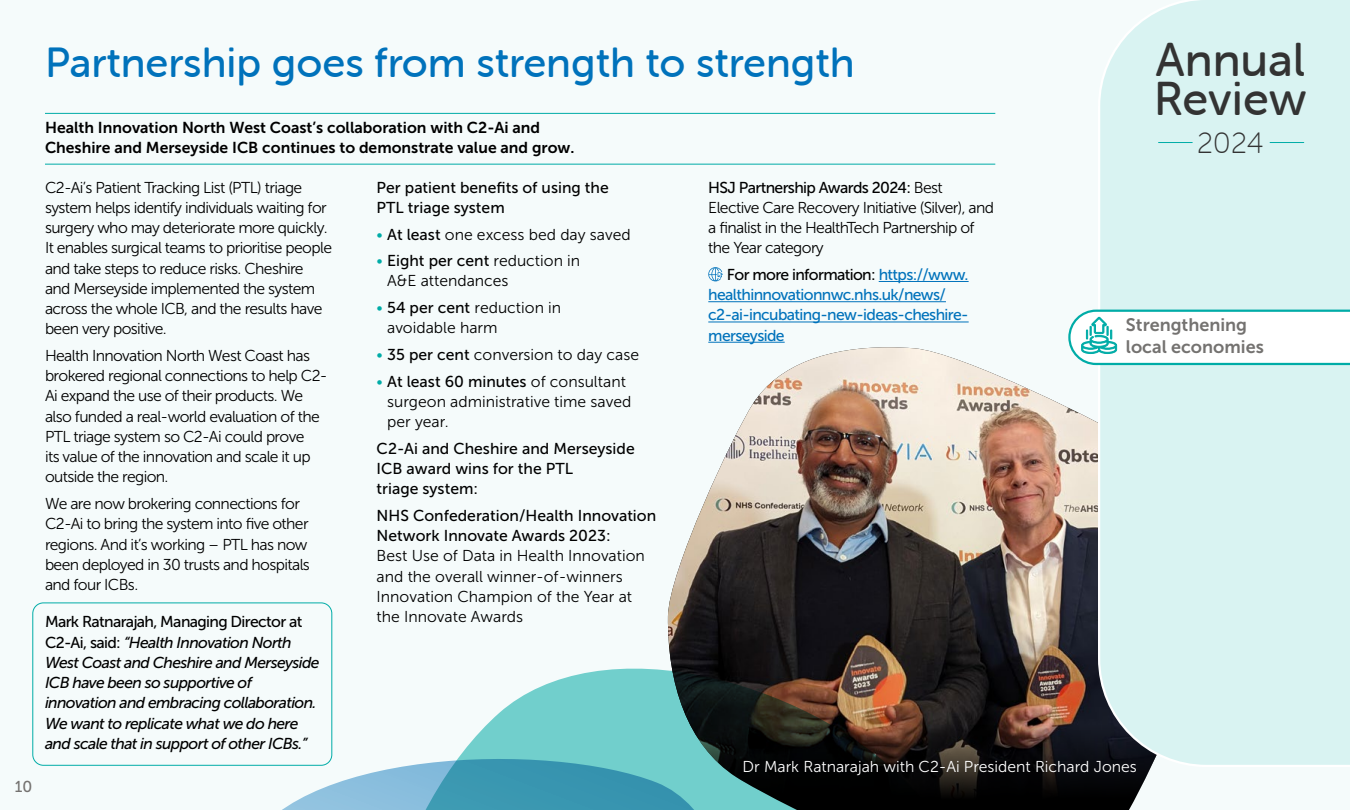
<style>
.page{position:relative;width:1350px;height:810px;background:#f5fbfb}
.page>*{position:absolute;margin:0;border:0;box-sizing:border-box;transform-origin:0 0}
.t1{font:47.33px/39.4px "Museo Sans Rounded 500";color:#333}
.t2{font:42px "Museo Sans Rounded 500";color:#0072bb}
.t3{font:29.33px "Museo Sans Rounded 100";color:#333}
.t4{font:18px/22.6px "Museo Sans 700";color:#747270}
.t5{font:15.75px/20.2px "Museo Sans 300";letter-spacing:-.04em;color:#000}
.t6{font:15.75px/20.2px "Museo Sans 300";color:#000}
.t7{font:italic 15.75px/20.2px "Museo Sans 500";letter-spacing:-.04em;color:#000}
.t8{font:15.75px/20.2px "Museo Sans 500";color:#000}
.t9{font:15.75px/20.2px "Museo Sans 700";color:#000}
.t10{font:15.75px/20.2px "Museo Sans 500";letter-spacing:-.04em;color:#0072bb}
.t11{font:15.75px "Museo Sans 300";color:#fff}
.t12{font:15.75px "Museo Sans 500";letter-spacing:-.04em;color:#000}
.t13{font:15.75px "Museo Sans 500";color:#747270}
.s1{font-style:normal}
.s2{font-family:"Museo Sans 300"}
.s3{color:#000}
.s4{color:#00aca7}
.s5{font-family:"Museo Sans 500"}
.s6{font-family:"Museo Sans 300";color:#00aca7}
</style>
<div class="page">
<img style="left:667px;top:347px;width:484px;height:463px">
<svg style="left:472px;top:658px;width:498px;height:152px;background:#4f5c57"></svg>
<svg style="left:201px;top:741px;width:572px;height:69px"></svg>
<hr style="left:45px;top:113px;width:950px;height:1px;background:#00aca7">
<hr style="left:45px;top:164px;width:950px;height:1px;background:#00aca7">
<hr style="left:879px;top:281px;width:90px;height:1px;background:#0072bb">
<hr style="left:708px;top:301px;width:238px;height:1px;background:#0072bb">
<hr style="left:708px;top:322px;width:261px;height:1px;background:#0072bb">
<hr style="left:708px;top:342px;width:77px;height:1px;background:#0072bb">
<svg style="left:708px;top:267px;width:15px;height:14px"></svg>
<div style="left:33px;top:603px;width:299px;height:162px;border:1px solid #00aca7;border-radius:11px"></div>
<div style="left:1098px;top:0;width:252px;height:767px;background:#d9f3f2"></div>
<hr style="left:1270px;top:142px;width:34px;height:1px;background:#00aca7">
<hr style="left:1159px;top:142px;width:33px;height:1px;background:#00aca7">
<svg style="left:1067px;top:308px;width:283px;height:58px"></svg>
<p class="t13" style="left:15px;top:778px;width:19px">10</p>
<h2 class="t2" style="left:45px;top:39px;width:811px">Partnership goes from strength to strength</h2>
<p class="t9" style="left:45px;top:117px;width:531px">Health Innovation North West Coast’s collaboration with C2-Ai and<br>Cheshire and Merseyside ICB continues to demonstrate value and grow.</p>
<p class="t5" style="left:45px;top:177px;width:289px">C2-Ai’s Patient Tracking List (PTL) triage system helps identify individuals waiting for surgery who may deteriorate more quickly.<br>It enables surgical teams to prioritise people and take steps to reduce risks. Cheshire and Merseyside implemented the system across the whole ICB, and the results have been very positive.</p>
<p class="t5" style="left:45px;top:346px;width:284px">Health Innovation North West Coast has brokered regional connections to help C2- Ai expand the use of their products. We also funded a real-world evaluation of the PTL triage system so C2-Ai could prove<br>its value of the innovation and scale it up outside the region.</p>
<p class="t5" style="left:45px;top:494px;width:266px">We are now brokering connections for C2-Ai to bring the system into five other regions. And it’s working – PTL has now been deployed in 30 trusts and hospitals and four ICBs.</p>
<p class="t7" style="left:45px;top:612px;width:276px"><span class="s1">Mark Ratnarajah, Managing Director at C2-Ai, said:</span> “Health Innovation North West Coast and Cheshire and Merseyside ICB have been so supportive of innovation and embracing collaboration.<br>We want to replicate what we do here and scale that in support of other ICBs.”</p>
<p class="t12" style="left:708px;top:178px;width:236px">HSJ Partnership Awards 2024: <span class="s2">Best</span></p>
<p class="t5" style="left:708px;top:197px;width:287px">Elective Care Recovery Initiative (Silver), and a finalist in the HealthTech Partnership of the Year category</p>
<p class="t10" style="left:708px;top:264px;width:262px;text-indent:19px"><span class="s3">For more information:</span> https://www. healthinnovationnwc.nhs.uk/news/ c2-ai-incubating-new-ideas-cheshire&shy;merseyside</p>
<p class="t8" style="left:377px;top:177px;width:234px">Per patient benefits of using the<br>PTL triage system</p>
<p class="t6" style="left:377px;top:224px;width:256px"><span class="s4">•</span> <span class="s5">At least</span> one excess bed day saved</p>
<p class="t8" style="left:377px;top:251px;width:205px"><span class="s6">•</span> Eight per cent <span class="s2">reduction in</span></p>
<p class="t6" style="left:387px;top:271px;width:123px">A&amp;E attendances</p>
<p class="t6" style="left:387px;top:298px;width:176px;text-indent:-11px"><span class="s4">•</span> <span class="s5">54 per cent</span> reduction in avoidable harm</p>
<p class="t6" style="left:377px;top:345px;width:264px"><span class="s4">•</span> <span class="s5">35 per cent</span> conversion to day case</p>
<p class="t8" style="left:377px;top:371px;width:251px"><span class="s6">•</span> At least 60 minutes <span class="s2">of consultant</span></p>
<p class="t6" style="left:387px;top:391px;width:246px">surgeon administrative time saved per year.</p>
<p class="t8" style="left:377px;top:438px;width:260px">C2-Ai and Cheshire and Merseyside<br>ICB award wins for the PTL<br>triage system:</p>
<p class="t8" style="left:377px;top:505px;width:281px">NHS Confederation/Health Innovation<br>Network Innovate Awards 2023:</p>
<p class="t6" style="left:377px;top:546px;width:270px">Best Use of Data in Health Innovation and the overall winner-of-winners<br>Innovation Champion of the Year at the Innovate Awards</p>
<h1 class="t1" style="left:1154px;top:40px;width:155px">Annual<br>Review</h1>
<h3 class="t3" style="left:1197px;top:127px;width:68px">2024</h3>
<p class="t4" style="left:1126px;top:313px;width:139px">Strengthening local economies</p>
<p class="t11" style="left:743px;top:758px;width:396px">Dr Mark Ratnarajah with C2-Ai President Richard Jones</p>
</div>
